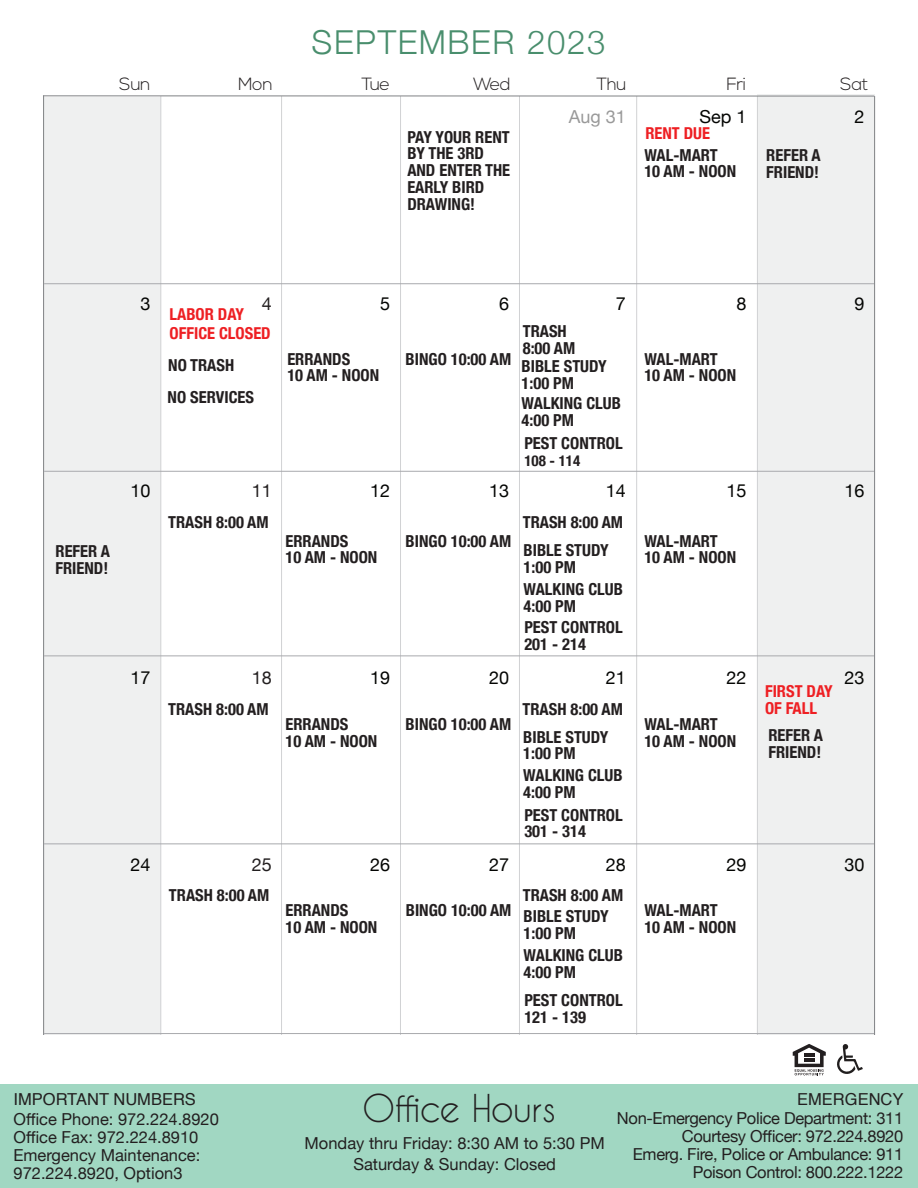
<style>
.page{position:relative;width:918px;height:1188px;background:#fff}
.page>*{position:absolute;margin:0;border:0;box-sizing:border-box;transform-origin:0 0}
.t1{font:36px "Caviar Dreams";letter-spacing:-.02em;color:#231f20}
.t2{font:300 33px "Helvetica Neue";letter-spacing:.05em;color:#498e6d}
.t3{font:17.85px "Helvetica Neue";color:#040503}
.t4{font:17.85px "Helvetica Neue";color:#231f20}
.t5{font:17.85px "Helvetica Neue";color:#999}
.t6{font:300 17.7px "Nexa";letter-spacing:-.025em;color:#231f20}
.t7{font:700 condensed 16.5px/16.8px "Helvetica Neue";color:#231f20}
.t8{font:16.5px "Helvetica Neue";color:#231f20}
.t9{font:16.5px "Helvetica Neue";letter-spacing:-.02em;color:#231f20}
.t10{font:16.5px "Helvetica";color:#231f20}
.t11{font:700 condensed 16.35px/18.1px "Helvetica Neue";color:#ee1f23}
.t12{font:700 condensed 15px "Helvetica Neue";color:#231f20}
</style>
<div class="page">
<div style="left:43px;top:97px;width:118px;height:938px;background:#eff0f0"></div>
<div style="left:757px;top:94px;width:118px;height:941px;background:#eff0f0"></div>
<hr style="left:757px;top:96px;width:1px;height:939px;background:#d1d2d4">
<hr style="left:636px;top:96px;width:1px;height:939px;background:#d1d2d4">
<hr style="left:519px;top:96px;width:1px;height:939px;background:#d1d2d4">
<hr style="left:400px;top:96px;width:1px;height:939px;background:#d1d2d4">
<hr style="left:281px;top:96px;width:1px;height:939px;background:#d1d2d4">
<hr style="left:160px;top:96px;width:1px;height:939px;background:#d1d2d4">
<hr style="left:44px;top:283px;width:830px;height:1px;background:#a8a9ad">
<hr style="left:44px;top:471px;width:830px;height:1px;background:#a8a9ad">
<hr style="left:44px;top:656px;width:830px;height:1px;background:#a8a9ad">
<hr style="left:44px;top:843px;width:830px;height:1px;background:#a8a9ad">
<hr style="left:44px;top:1033px;width:830px;height:1px;background:#a8a9ad">
<hr style="left:43px;top:95px;width:831px;height:1px;background:#808285">
<hr style="left:874px;top:96px;width:1px;height:939px;background:#808285">
<hr style="left:43px;top:96px;width:1px;height:939px;background:#808285">
<div style="left:0;top:1085px;width:918px;height:103px;background:#a1d7c2"></div>
<svg style="left:793px;top:1044px;width:33px;height:31px"></svg>
<svg style="left:837px;top:1044px;width:26px;height:30px"></svg>
<p class="t2" style="left:312px;top:15px;width:295px">SEPTEMBER 2023</p>
<p class="t6" style="left:119px;top:74px;width:33px">Sun</p>
<p class="t6" style="left:238px;top:74px;width:36px">Mon</p>
<p class="t6" style="left:362px;top:74px;width:30px">Tue</p>
<p class="t6" style="left:473px;top:74px;width:39px">Wed</p>
<p class="t6" style="left:596px;top:74px;width:31px">Thu</p>
<p class="t6" style="left:726px;top:74px;width:21px">Fri</p>
<p class="t6" style="left:840px;top:74px;width:30px">Sat</p>
<p class="t7" style="left:407px;top:127px;width:104px">PAY YOUR RENT<br>BY THE 3RD<br>AND ENTER THE<br>EARLY BIRD<br>DRAWING!</p>
<p class="t5" style="left:569px;top:104px;width:59px">Aug 31</p>
<p class="t3" style="left:700px;top:104px;width:49px">Sep 1</p>
<p class="t11" style="left:645px;top:123px;width:66px">RENT DUE</p>
<p class="t7" style="left:644px;top:145px;width:75px">WAL-MART</p>
<p class="t7" style="left:644px;top:162px;width:93px">10 AM - NOON</p>
<p class="t7" style="left:766px;top:146px;width:56px">REFER A<br>FRIEND!</p>
<p class="t3" style="left:855px;top:104px;width:12px">2</p>
<p class="t7" style="left:56px;top:542px;width:56px">REFER A<br>FRIEND!</p>
<p class="t3" style="left:141px;top:291px;width:12px">3</p>
<p class="t4" style="left:262px;top:291px;width:12px">4</p>
<p class="t11" style="left:170px;top:304px;width:103px">LABOR DAY<br>OFFICE CLOSED</p>
<p class="t7" style="left:168px;top:356px;width:67px">NO TRASH</p>
<p class="t7" style="left:168px;top:387px;width:88px">NO SERVICES</p>
<p class="t3" style="left:380px;top:291px;width:12px">5</p>
<p class="t7" style="left:287px;top:349px;width:64px">ERRANDS</p>
<p class="t7" style="left:287px;top:366px;width:93px">10 AM - NOON</p>
<p class="t3" style="left:499px;top:291px;width:12px">6</p>
<p class="t7" style="left:406px;top:349px;width:107px">BINGO 10:00 AM</p>
<p class="t7" style="left:523px;top:322px;width:46px">TRASH</p>
<p class="t7" style="left:523px;top:339px;width:54px">8:00 AM</p>
<p class="t3" style="left:616px;top:291px;width:12px">7</p>
<p class="t7" style="left:522px;top:356px;width:87px">BIBLE STUDY<br>1:00 PM</p>
<p class="t7" style="left:522px;top:394px;width:101px">WALKING CLUB<br>4:00 PM</p>
<p class="t3" style="left:737px;top:291px;width:12px">8</p>
<p class="t7" style="left:644px;top:349px;width:75px">WAL-MART</p>
<p class="t7" style="left:644px;top:366px;width:93px">10 AM - NOON</p>
<p class="t3" style="left:855px;top:291px;width:12px">9</p>
<p class="t7" style="left:524px;top:433px;width:100px">PEST CONTROL</p>
<p class="t12" style="left:524px;top:448px;width:57px">108 - 114</p>
<p class="t3" style="left:131px;top:478px;width:22px">10</p>
<p class="t4" style="left:252px;top:478px;width:22px">11</p>
<p class="t3" style="left:370px;top:478px;width:22px">12</p>
<p class="t3" style="left:489px;top:478px;width:22px">13</p>
<p class="t3" style="left:606px;top:478px;width:22px">14</p>
<p class="t3" style="left:727px;top:478px;width:22px">15</p>
<p class="t3" style="left:844px;top:478px;width:22px">16</p>
<p class="t7" style="left:168px;top:513px;width:102px">TRASH 8:00 AM</p>
<p class="t7" style="left:523px;top:513px;width:102px">TRASH 8:00 AM</p>
<p class="t7" style="left:286px;top:531px;width:64px">ERRANDS</p>
<p class="t7" style="left:286px;top:548px;width:93px">10 AM - NOON</p>
<p class="t7" style="left:406px;top:531px;width:107px">BINGO 10:00 AM</p>
<p class="t7" style="left:524px;top:541px;width:87px">BIBLE STUDY<br>1:00 PM</p>
<p class="t7" style="left:524px;top:580px;width:101px">WALKING CLUB<br>4:00 PM</p>
<p class="t7" style="left:644px;top:531px;width:75px">WAL-MART</p>
<p class="t7" style="left:644px;top:548px;width:93px">10 AM - NOON</p>
<p class="t7" style="left:524px;top:618px;width:100px">PEST CONTROL</p>
<p class="t7" style="left:524px;top:635px;width:63px">201 - 214</p>
<p class="t3" style="left:131px;top:665px;width:22px">17</p>
<p class="t4" style="left:252px;top:665px;width:22px">18</p>
<p class="t7" style="left:168px;top:699px;width:102px">TRASH 8:00 AM</p>
<p class="t3" style="left:370px;top:665px;width:22px">19</p>
<p class="t7" style="left:286px;top:715px;width:64px">ERRANDS</p>
<p class="t7" style="left:286px;top:731px;width:93px">10 AM - NOON</p>
<p class="t3" style="left:489px;top:665px;width:22px">20</p>
<p class="t7" style="left:406px;top:715px;width:107px">BINGO 10:00 AM</p>
<p class="t3" style="left:606px;top:665px;width:22px">21</p>
<p class="t7" style="left:523px;top:699px;width:102px">TRASH 8:00 AM</p>
<p class="t7" style="left:523px;top:727px;width:87px">BIBLE STUDY<br>1:00 PM</p>
<p class="t7" style="left:523px;top:766px;width:101px">WALKING CLUB<br>4:00 PM</p>
<p class="t3" style="left:727px;top:665px;width:22px">22</p>
<p class="t7" style="left:644px;top:715px;width:75px">WAL-MART</p>
<p class="t7" style="left:644px;top:731px;width:93px">10 AM - NOON</p>
<p class="t11" style="left:765px;top:682px;width:69px;line-height:16.6px">FIRST DAY<br>OF FALL</p>
<p class="t7" style="left:768px;top:726px;width:56px">REFER A<br>FRIEND!</p>
<p class="t3" style="left:844px;top:665px;width:22px">23</p>
<p class="t7" style="left:524px;top:805px;width:100px">PEST CONTROL<br>301 - 314</p>
<p class="t3" style="left:131px;top:852px;width:22px">24</p>
<p class="t4" style="left:252px;top:852px;width:22px">25</p>
<p class="t3" style="left:370px;top:852px;width:22px">26</p>
<p class="t3" style="left:489px;top:852px;width:22px">27</p>
<p class="t3" style="left:606px;top:852px;width:22px">28</p>
<p class="t3" style="left:727px;top:852px;width:22px">29</p>
<p class="t3" style="left:844px;top:852px;width:22px">30</p>
<p class="t7" style="left:169px;top:886px;width:102px">TRASH 8:00 AM</p>
<p class="t7" style="left:286px;top:901px;width:64px">ERRANDS</p>
<p class="t7" style="left:286px;top:917px;width:93px">10 AM - NOON</p>
<p class="t7" style="left:406px;top:901px;width:107px">BINGO 10:00 AM</p>
<p class="t7" style="left:523px;top:886px;width:102px">TRASH 8:00 AM</p>
<p class="t7" style="left:524px;top:907px;width:87px">BIBLE STUDY<br>1:00 PM</p>
<p class="t7" style="left:524px;top:946px;width:101px">WALKING CLUB<br>4:00 PM</p>
<p class="t7" style="left:524px;top:991px;width:100px">PEST CONTROL</p>
<p class="t7" style="left:524px;top:1008px;width:63px">121 - 139</p>
<p class="t7" style="left:644px;top:901px;width:75px">WAL-MART</p>
<p class="t7" style="left:644px;top:917px;width:93px">10 AM - NOON</p>
<p class="t10" style="left:14px;top:1087px;width:184px">IMPORTANT NUMBERS</p>
<p class="t8" style="left:14px;top:1107px;width:207px">Office Phone: 972.224.8920</p>
<p class="t8" style="left:14px;top:1125px;width:186px">Office Fax: 972.224.8910</p>
<p class="t8" style="left:14px;top:1143px;width:188px">Emergency Maintenance:</p>
<p class="t8" style="left:14px;top:1161px;width:171px">972.224.8920, Option3</p>
<p class="t1" style="left:362px;top:1087px;width:195px">Office Hours</p>
<p class="t10" style="left:797px;top:1086px;width:108px">EMERGENCY</p>
<p class="t9" style="left:617px;top:1107px;width:288px">Non-Emergency Police Department: 311</p>
<p class="t9" style="left:682px;top:1125px;width:223px">Courtesy Officer: 972.224.8920</p>
<p class="t9" style="left:633px;top:1143px;width:272px">Emerg. Fire, Police or Ambulance: 911</p>
<p class="t9" style="left:693px;top:1161px;width:212px">Poison Control: 800.222.1222</p>
<p class="t8" style="left:305px;top:1132px;width:302px">Monday thru Friday: 8:30 AM to 5:30 PM</p>
<p class="t8" style="left:353px;top:1153px;width:204px">Saturday &amp; Sunday: Closed</p>
</div>
